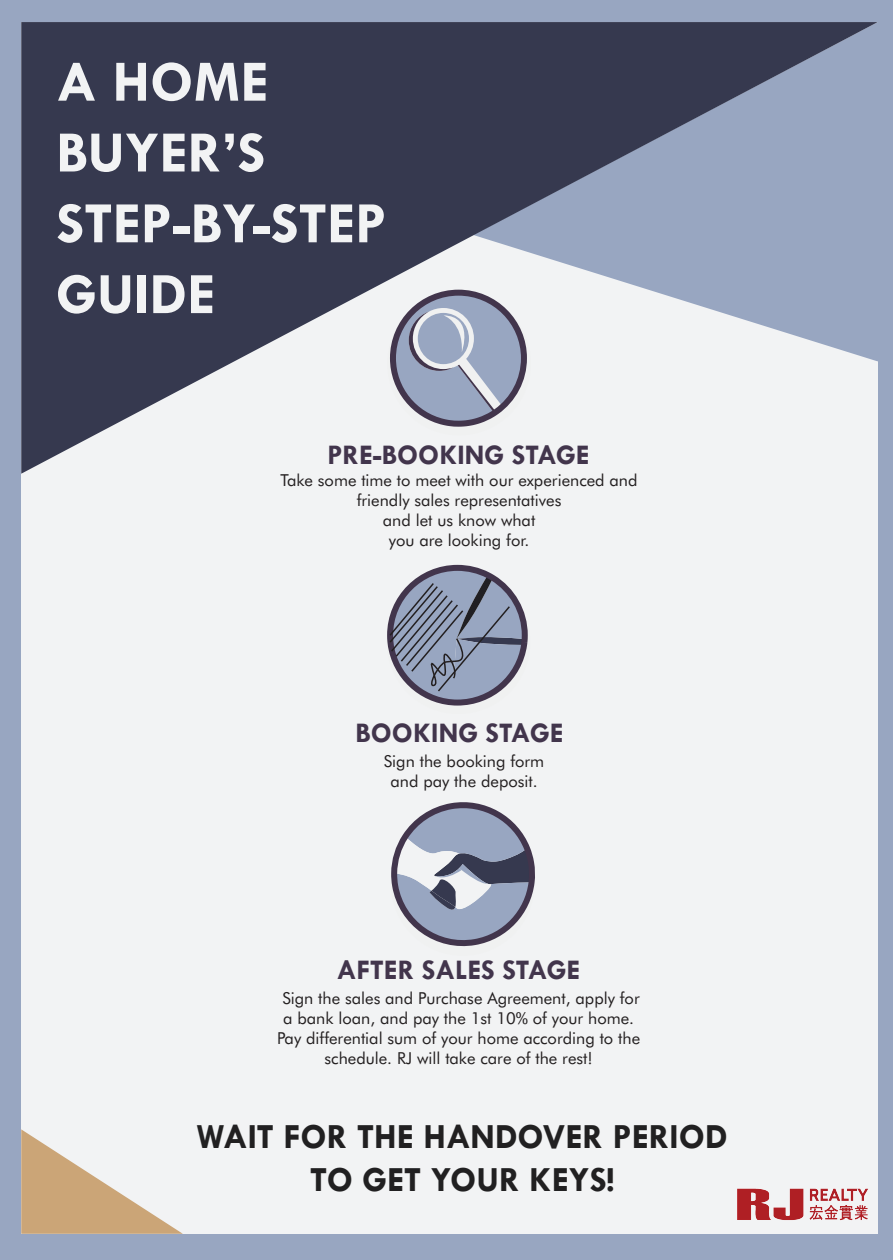
<style>
.page{position:relative;width:893px;height:1260px;background:#fff}
.page>*{position:absolute;margin:0;border:0;box-sizing:border-box;transform-origin:0 0}
.t1{font:700 58.95px/70.8px "Tw Cen";color:#f2f3f4}
.t2{font:700 35.55px/42.8px "Tw Cen";color:#212021;text-align:center}
.t3{font:700 28.65px "Tw Cen";color:#42354c}
.t4{font:16.5px/19.8px "Futura BT";color:#231f20;text-align:center}
</style>
<div class="page">
<div style="left:0;top:0;width:893px;height:1259px;background:#98a6c1"></div>
<div style="left:21px;top:22px;width:857px;height:1211px;background:#f2f3f4"></div>
<svg style="left:21px;top:22px;width:847px;height:452px;fill:#36394f"></svg>
<svg style="left:387px;top:564px;width:141px;height:142px"></svg>
<svg style="left:387px;top:287px;width:143px;height:143px"></svg>
<svg style="left:388px;top:802px;width:150px;height:432px"></svg>
<img style="left:737px;top:1188px;width:131px;height:33px">
<svg style="left:21px;top:1129px;width:161px;height:104px"></svg>
<div style="left:868px;top:22px;width:10px;height:340px;background:#98a6c1"></div>
<h1 class="t1" style="left:56px;top:45px;width:332px">A HOME<br>BUYER’S<br>STEP-BY-STEP<br>GUIDE</h1>
<h3 class="t3" style="left:327px;top:437px;width:264px">PRE-BOOKING STAGE</h3>
<p class="t4" style="left:281px;top:470px;width:358px">Take some time to meet with our experienced and friendly sales representatives<br>and let us know what<br>you are looking for.</p>
<h3 class="t3" style="left:356px;top:715px;width:209px">BOOKING STAGE</h3>
<p class="t4" style="left:384px;top:751px;width:162px">Sign the booking form and pay the deposit.</p>
<h3 class="t3" style="left:337px;top:952px;width:245px">AFTER SALES STAGE</h3>
<p class="t4" style="left:277px;top:988px;width:364px">Sign the sales and Purchase Agreement, apply for a bank loan, and pay the 1st 10% of your home.<br>Pay differential sum of your home according to the schedule. RJ will take care of the rest!</p>
<h2 class="t2" style="left:196px;top:1114px;width:533px">WAIT FOR THE HANDOVER PERIOD<br>TO GET YOUR KEYS!</h2>
</div>
